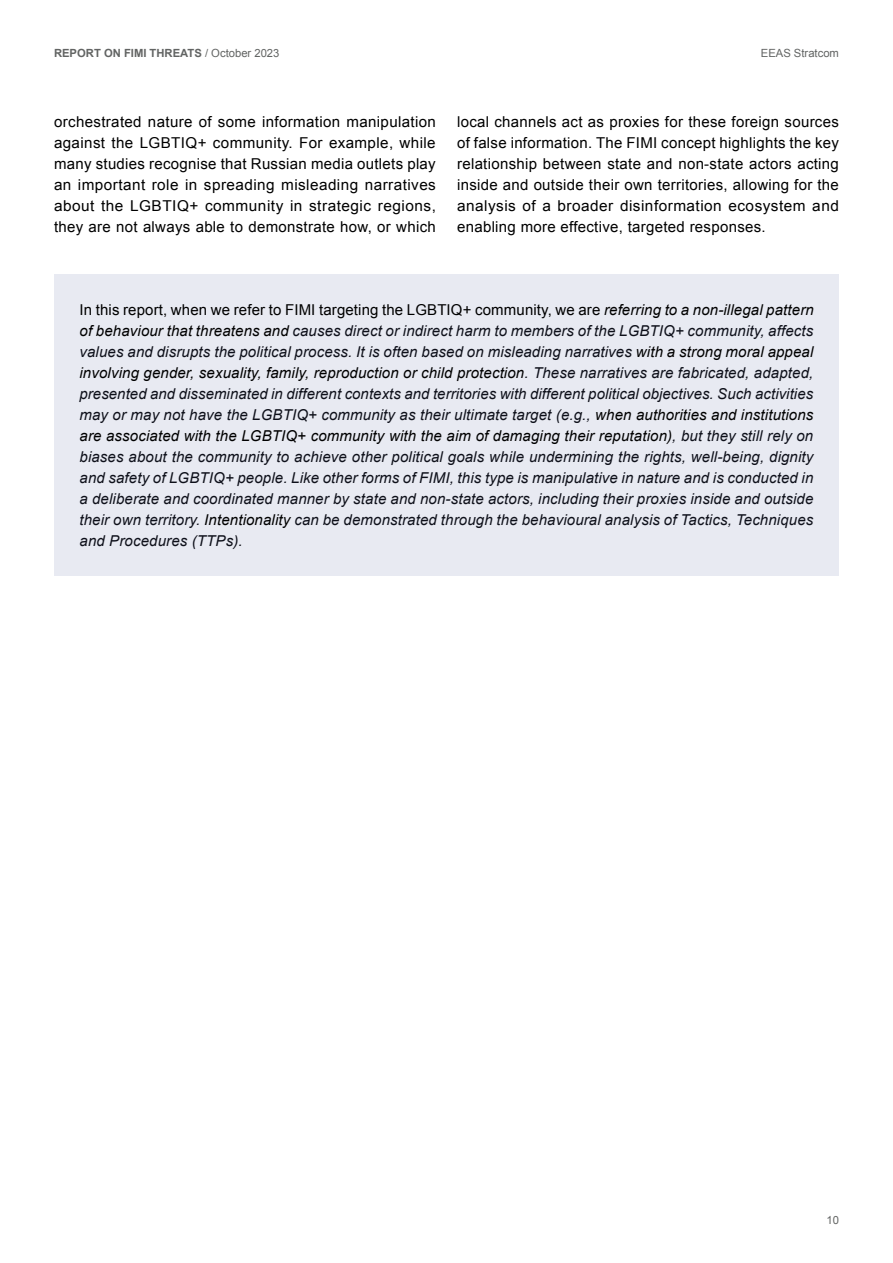
<style>
.page{position:relative;width:893px;height:1263px;background:#fff}
.page>*{position:absolute;margin:0;border:0;box-sizing:border-box;transform-origin:0 0}
.t1{font:italic 15px/21px "Arial";letter-spacing:.01em;color:#0e101a;text-align:justify}
.t2{font:15px/21px "Arial";letter-spacing:.02em;color:#000;text-align:justify}
.t3{font:700 11.25px "Arial";color:#626463}
.t4{font:11.25px "Arial";color:#626463}
.s1{font-weight:400}
.s2{font-style:normal;color:#000}
.s3{color:#000}
</style>
<div class="page">
<div style="left:54px;top:274px;width:785px;height:302px;background:#e8eaf2"></div>
<p class="t3" style="left:54px;top:46px;width:227px">REPORT ON FIMI THREATS <span class="s1">/ October 2023</span></p>
<p class="t4" style="left:761px;top:46px;width:80px">EEAS Stratcom</p>
<p class="t2" style="left:54px;top:112px;width:383px">orchestrated nature of some information manipulation against the LGBTIQ+ community. For example, while many studies recognise that Russian media outlets play an important role in spreading misleading narratives about the LGBTIQ+ community in strategic regions, they are not always able to demonstrate how, or which</p>
<p class="t2" style="left:457px;top:112px;width:383px">local channels act as proxies for these foreign sources of false information. The FIMI concept highlights the key relationship between state and non-state actors acting inside and outside their own territories, allowing for the analysis of a broader disinformation ecosystem and enabling more effective, targeted responses.</p>
<p class="t1" style="left:80px;top:299px;width:736px"><span class="s2">In this report, when we refer to FIMI targeting the LGBTIQ+ community, we are</span> <span class="s3">referring to a non-illegal pattern of behaviour that threatens and</span> causes direct or indirect harm to members of the LGBTIQ+ community, affects values and disrupts the political process. It is often based on misleading narratives <span class="s3">with a strong moral appeal involving gender, sexuality, family, reproduction or child protection</span>. These narratives are fabricated, adapted, presented and disseminated in different contexts and territories with different political objectives. Such activities may or may not have the LGBTIQ+ community as their ultimate target (e.g., <span class="s3">when authorities and institutions are associated with the LGBTIQ+ community with the aim of damaging their reputation)</span>, but they still rely on biases about the community to achieve other political goals while undermining the rights, well-being, dignity and safety of LGBTIQ+ people. Like other forms of FIMI, this type is manipulative in nature and is conducted in a deliberate and coordinated manner by state and non-state actors, including their proxies inside and outside their own territory. <span class="s3">Intentionality</span> can be demonstrated through the behavioural analysis of Tactics, Techniques and Procedures (TTPs).</p>
<p class="t4" style="left:826px;top:1213px;width:14px">10</p>
</div>
